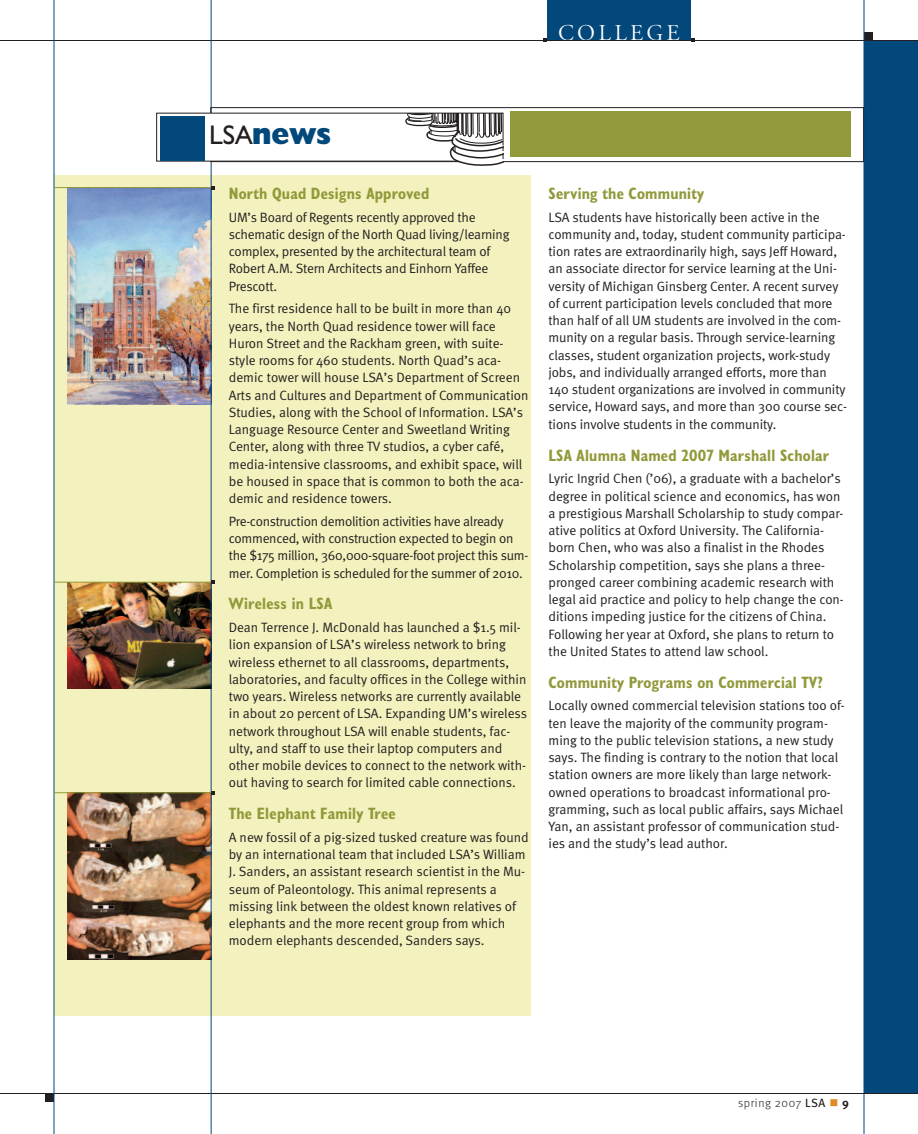
<style>
.page{position:relative;width:918px;height:1134px;background:#fff}
.page>*{position:absolute;margin:0;border:0;box-sizing:border-box;transform-origin:0 0}
.t1{font:800 30px "Humanist 521 BT";color:#03487b}
.t2{font:22.5px "Adobe Garamond Titling";letter-spacing:.15em;color:#fff}
.t3{font:700 condensed 16.5px "Humanist 521 BT";letter-spacing:.015em;color:#92993a}
.t4{font:13.5px/17.2px "Meta Normal";letter-spacing:-.005em;color:#231f20}
.t5{font:300 12px "Meta";letter-spacing:.05em;color:#231f20}
.t6{font:700 12px "Meta";color:#231f20}
.s1{font-weight:400;font-size:27px;color:#231f20}
.s2{font-weight:400}
</style>
<div class="page">
<div style="left:864px;top:41px;width:54px;height:1052px;background:#03487b"></div>
<div style="left:510px;top:111px;width:340px;height:46px;background:#92993a"></div>
<div style="left:54px;top:176px;width:477px;height:840px;background:#f3f2be"></div>
<img style="left:68px;top:583px;width:143px;height:105px">
<div style="left:864px;top:32px;width:8px;height:8px;background:#231f20"></div>
<div style="left:547px;top:0;width:144px;height:40px;background:#03487b"></div>
<hr style="left:0;top:40px;width:918px;height:1px;background:#231f20">
<svg style="left:543px;top:38px;width:4px;height:4px"></svg>
<hr style="left:864px;top:0;width:1px;height:1134px;background:#03487b">
<div style="left:46px;top:1094px;width:8px;height:8px;background:#231f20"></div>
<hr style="left:0;top:1093px;width:918px;height:1px;background:#231f20">
<hr style="left:54px;top:0;width:1px;height:1134px;background:#03487b">
<img style="left:68px;top:793px;width:143px;height:167px">
<img style="left:68px;top:188px;width:143px;height:216px">
<hr style="left:211px;top:0;width:1px;height:1134px;background:#03487b">
<div style="left:210px;top:107px;width:654px;height:55px;border:1px solid #231f20"></div>
<div style="left:157px;top:113px;width:346px;height:48px;background:#fff"></div>
<div style="left:161px;top:116px;width:44px;height:45px;background:#03487b"></div>
<svg style="left:405px;top:113px;width:98px;height:53px"></svg>
<svg style="left:211px;top:186px;width:4px;height:3px"></svg>
<svg style="left:211px;top:580px;width:4px;height:4px"></svg>
<svg style="left:211px;top:791px;width:4px;height:4px"></svg>
<hr style="left:54px;top:187px;width:157px;height:1px;background:#92993a">
<hr style="left:54px;top:582px;width:157px;height:1px;background:#92993a">
<hr style="left:54px;top:792px;width:157px;height:1px;background:#92993a">
<h2 class="t2" style="left:558px;top:20px;width:123px">COLLEGE</h2>
<h1 class="t1" style="left:209px;top:124px;width:124px"><span class="s1">LSA</span>news</h1>
<p class="t3" style="left:229px;top:188px;width:202px">North Quad Designs Approved</p>
<p class="t4" style="left:229px;top:210px;width:282px">UM’s Board of Regents recently approved the schematic design of the North Quad living/learning complex, presented by the architectural team of Robert A.M. Stern Architects and Einhorn Yaffee Prescott.</p>
<p class="t4" style="left:229px;top:301px;width:301px">The first residence hall to be built in more than 40 years, the North Quad residence tower will face Huron Street and the Rackham green, with suite&shy;style rooms for 460 students. North Quad’s aca&shy;demic tower will house LSA’s Department of Screen Arts and Cultures and Department of Communication Studies, along with the School of Information. LSA’s Language Resource Center and Sweetland Writing Center, along with three TV studios, a cyber café, media-intensive classrooms, and exhibit space, will be housed in space that is common to both the aca&shy;demic and residence towers.</p>
<p class="t4" style="left:229px;top:514px;width:301px">Pre-construction demolition activities have already commenced, with construction expected to begin on the $175 million, 360,000-square-foot project this sum&shy;mer. Completion is scheduled for the summer of 2010.</p>
<p class="t3" style="left:229px;top:598px;width:105px">Wireless in LSA</p>
<p class="t4" style="left:229px;top:620px;width:300px">Dean Terrence J. McDonald has launched a $1.5 mil&shy;lion expansion of LSA’s wireless network to bring wireless ethernet to all classrooms, departments, laboratories, and faculty offices in the College within two years. Wireless networks are currently available in about 20 percent of LSA. Expanding UM’s wireless network throughout LSA will enable students, fac&shy;ulty, and staff to use their laptop computers and other mobile devices to connect to the network with&shy;out having to search for limited cable connections.</p>
<p class="t3" style="left:229px;top:808px;width:169px">The Elephant Family Tree</p>
<p class="t4" style="left:229px;top:830px;width:301px">A new fossil of a pig-sized tusked creature was found by an international team that included LSA’s William J. Sanders, an assistant research scientist in the Mu&shy;seum of Paleontology. This animal represents a missing link between the oldest known relatives of elephants and the more recent group from which modern elephants descended, Sanders says.</p>
<p class="t3" style="left:549px;top:188px;width:157px">Serving the Community</p>
<p class="t4" style="left:549px;top:210px;width:300px">LSA students have historically been active in the community and, today, student community participa&shy;tion rates are extraordinarily high, says Jeff Howard, an associate director for service learning at the Uni&shy;versity of Michigan Ginsberg Center. A recent survey of current participation levels concluded that more than half of all UM students are involved in the com&shy;munity on a regular basis. Through service-learning classes, student organization projects, work-study jobs, and individually arranged efforts, more than 140 student organizations are involved in community service, Howard says, and more than 300 course sec&shy;tions involve students in the community.</p>
<p class="t3" style="left:549px;top:449px;width:282px">LSA Alumna Named 2007 Marshall Scholar</p>
<p class="t4" style="left:549px;top:471px;width:297px">Lyric Ingrid Chen (’06), a graduate with a bachelor’s degree in political science and economics, has won a prestigious Marshall Scholarship to study compar&shy;ative politics at Oxford University. The California&shy;born Chen, who was also a finalist in the Rhodes Scholarship competition, says she plans a three&shy;pronged career combining academic research with legal aid practice and policy to help change the con&shy;ditions impeding justice for the citizens of China.<br>Following her year at Oxford, she plans to return to the United States to attend law school.</p>
<p class="t3" style="left:549px;top:677px;width:276px">Community Programs on Commercial TV?</p>
<p class="t4" style="left:549px;top:698px;width:298px">Locally owned commercial television stations too of&shy;ten leave the majority of the community program&shy;ming to the public television stations, a new study says. The finding is contrary to the notion that local station owners are more likely than large network&shy;owned operations to broadcast informational pro&shy;gramming, such as local public affairs, says Michael Yan, an assistant professor of communication stud&shy;ies and the study’s lead author.</p>
<p class="t5" style="left:738px;top:1099px;width:89px">spring 2007 <span class="s2">LSA</span></p>
<p class="t6" style="left:842px;top:1095px;width:8px">9</p>
</div>
